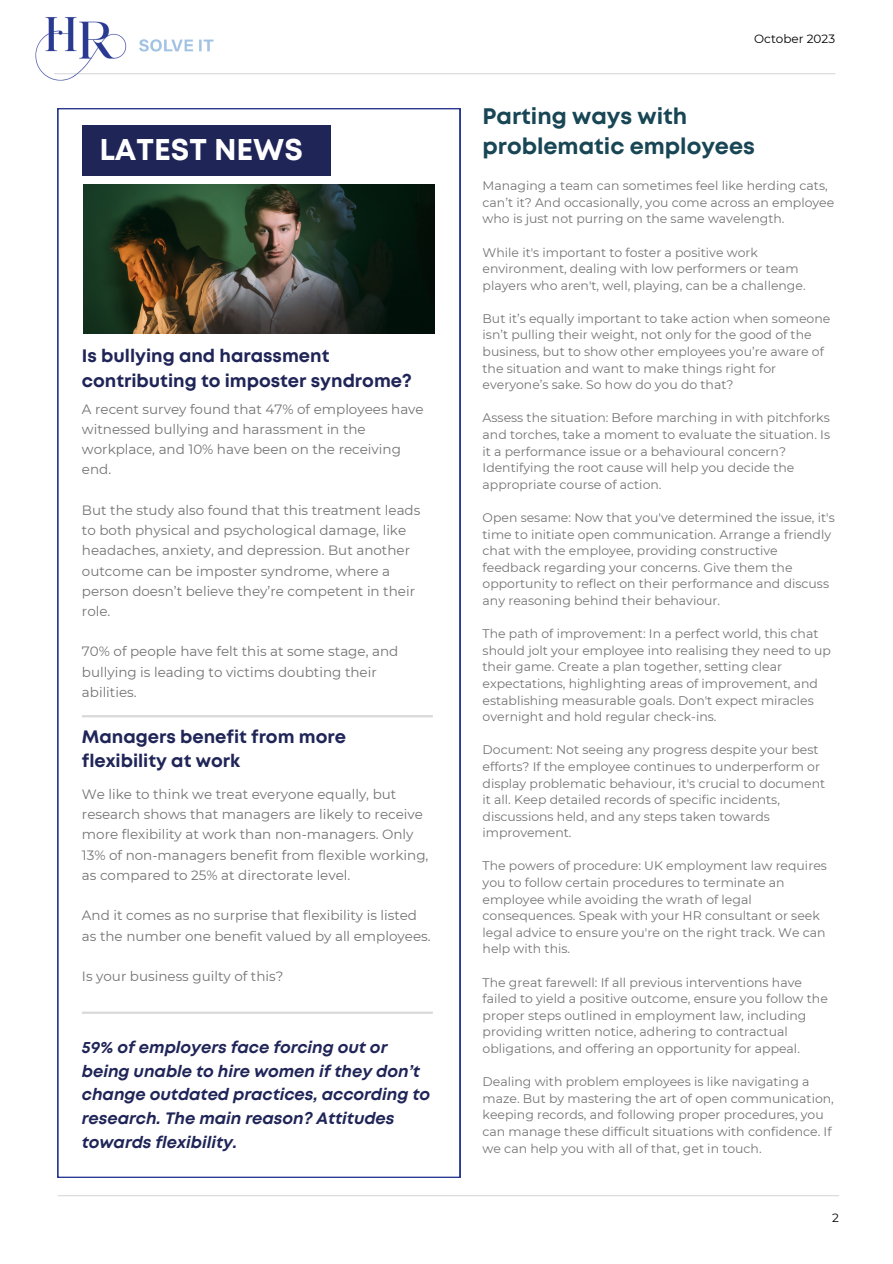
<style>
.page{position:relative;width:893px;height:1264px;background:#fff}
.page>*{position:absolute;margin:0;border:0;box-sizing:border-box;transform-origin:0 0}
.t1{font:700 30px "Mont";color:#fff}
.t2{font:700 22.5px/30.3px "Mont";color:#184655}
.t3{font:700 18px/24.8px "Mont";color:#202558}
.t4{font:italic 700 16.5px/23.5px "Mont";color:#202558}
.t5{font:13.5px/20.2px "Montserrat";color:#737373}
.t6{font:12.45px/16.6px "Montserrat";color:#737373}
.t7{font:12px "Montserrat";color:#000}
</style>
<div class="page">
<svg style="left:58px;top:108px;width:402px;height:1069px"></svg>
<hr style="left:58px;top:1195px;width:780px;height:1px;background:#d9d9d9">
<hr style="left:54px;top:73px;width:780px;height:1px;background:#d9d9d9">
<div style="left:82px;top:125px;width:248px;height:51px;background:#202558"></div>
<hr style="left:82px;top:715px;width:351px;height:2px;background:#d9d9d9">
<hr style="left:82px;top:1011px;width:351px;height:2px;background:#d9d9d9">
<img style="left:83px;top:185px;width:351px;height:148px">
<img style="left:35px;top:17px;width:200px;height:64px">
<p class="t1" style="left:99px;top:138px;width:205px">LATEST NEWS</p>
<p class="t3" style="left:82px;top:345px;width:331px">Is bullying and harassment contributing to imposter syndrome?</p>
<p class="t5" style="left:82px;top:398px;width:343px">A recent survey found that 47% of employees have witnessed bullying and harassment in the workplace, and 10% have been on the receiving end.</p>
<p class="t5" style="left:82px;top:500px;width:340px">But the study also found that this treatment leads to both physical and psychological damage, like headaches, anxiety, and depression. But another outcome can be imposter syndrome, where a person doesn’t believe they’re competent in their role.</p>
<p class="t5" style="left:82px;top:641px;width:318px">70% of people have felt this at some stage, and bullying is leading to victims doubting their abilities.</p>
<p class="t3" style="left:82px;top:725px;width:266px">Managers benefit from more flexibility at work</p>
<p class="t5" style="left:82px;top:783px;width:348px">We like to think we treat everyone equally, but research shows that managers are likely to receive more flexibility at work than non-managers. Only 13% of non-managers benefit from flexible working, as compared to 25% at directorate level.</p>
<p class="t5" style="left:82px;top:905px;width:350px">And it comes as no surprise that flexibility is listed as the number one benefit valued by all employees.</p>
<p class="t5" style="left:82px;top:966px;width:203px">Is your business guilty of this?</p>
<p class="t4" style="left:82px;top:1036px;width:349px">59% of employers face forcing out or being unable to hire women if they don’t change outdated practices, according to research. The main reason? Attitudes towards flexibility.</p>
<p class="t7" style="left:754px;top:31px;width:82px">October 2023</p>
<p class="t2" style="left:482px;top:102px;width:274px">Parting ways with problematic employees</p>
<p class="t6" style="left:482px;top:177px;width:353px">Managing a team can sometimes feel like herding cats, can’t it? And occasionally, you come across an employee who is just not purring on the same wavelength.</p>
<p class="t6" style="left:482px;top:244px;width:324px">While it's important to foster a positive work environment, dealing with low performers or team players who aren't, well, playing, can be a challenge.</p>
<p class="t6" style="left:482px;top:310px;width:349px">But it’s equally important to take action when someone isn’t pulling their weight, not only for the good of the business, but to show other employees you’re aware of the situation and want to make things right for everyone’s sake. So how do you do that?</p>
<p class="t6" style="left:482px;top:409px;width:349px">Assess the situation: Before marching in with pitchforks and torches, take a moment to evaluate the situation. Is it a performance issue or a behavioural concern?<br>Identifying the root cause will help you decide the appropriate course of action.</p>
<p class="t6" style="left:482px;top:509px;width:354px">Open sesame: Now that you've determined the issue, it's time to initiate open communication. Arrange a friendly chat with the employee, providing constructive feedback regarding your concerns. Give them the opportunity to reflect on their performance and discuss any reasoning behind their behaviour.</p>
<p class="t6" style="left:482px;top:625px;width:350px">The path of improvement: In a perfect world, this chat should jolt your employee into realising they need to up their game. Create a plan together, setting clear expectations, highlighting areas of improvement, and establishing measurable goals. Don't expect miracles overnight and hold regular check-ins.</p>
<p class="t6" style="left:482px;top:741px;width:344px">Document: Not seeing any progress despite your best efforts? If the employee continues to underperform or display problematic behaviour, it's crucial to document it all. Keep detailed records of specific incidents, discussions held, and any steps taken towards improvement.</p>
<p class="t6" style="left:482px;top:857px;width:346px">The powers of procedure: UK employment law requires you to follow certain procedures to terminate an employee while avoiding the wrath of legal consequences. Speak with your HR consultant or seek legal advice to ensure you're on the right track. We can help with this.</p>
<p class="t6" style="left:482px;top:973px;width:347px">The great farewell: If all previous interventions have failed to yield a positive outcome, ensure you follow the proper steps outlined in employment law, including providing written notice, adhering to contractual obligations, and offering an opportunity for appeal.</p>
<p class="t6" style="left:482px;top:1073px;width:353px">Dealing with problem employees is like navigating a maze. But by mastering the art of open communication, keeping records, and following proper procedures, you can manage these difficult situations with confidence. If we can help you with all of that, get in touch.</p>
<p class="t7" style="left:832px;top:1210px;width:8px">2</p>
</div>
